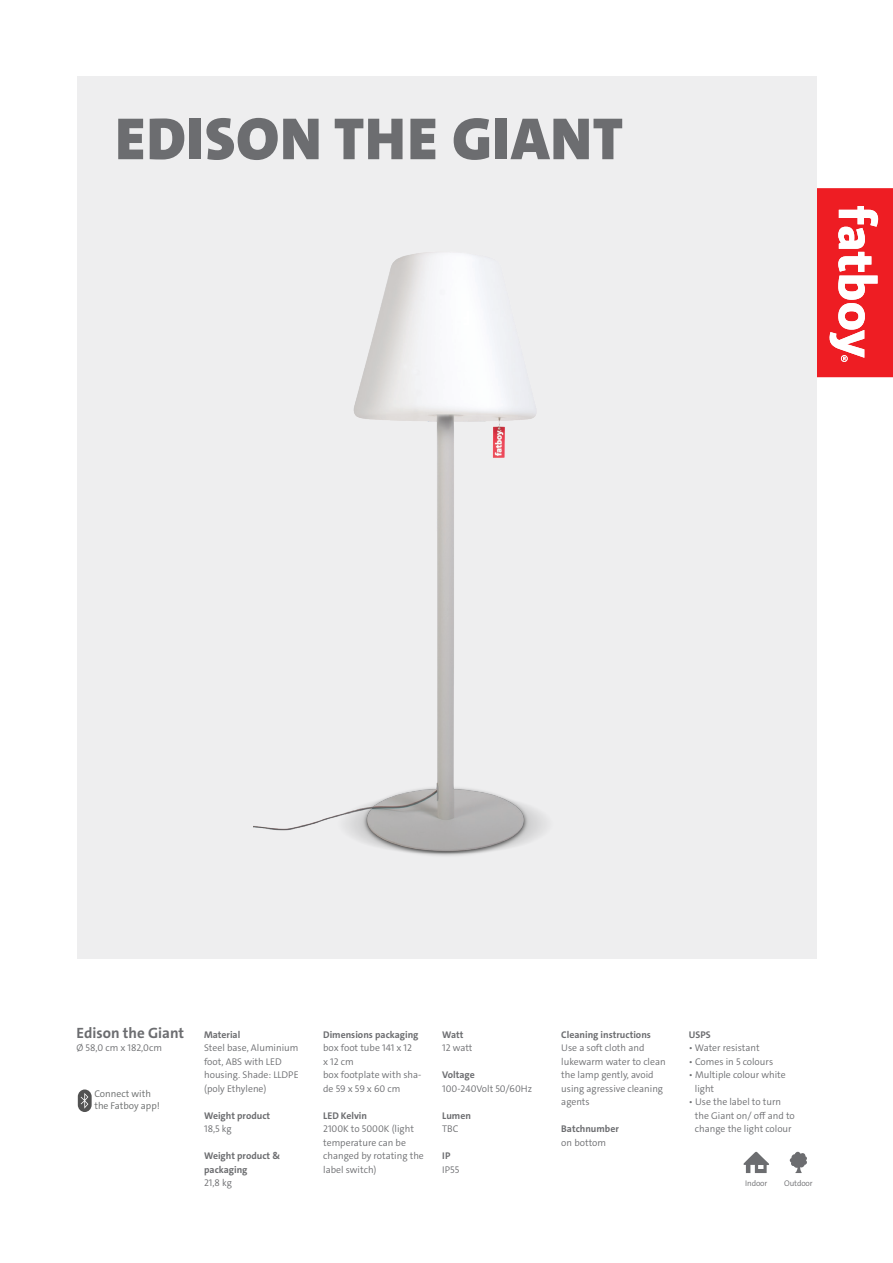
<style>
.page{position:relative;width:893px;height:1263px;background:#fff}
.page>*{position:absolute;margin:0;border:0;box-sizing:border-box;transform-origin:0 0}
.t1{font:900 60px "The Sans C4 s";letter-spacing:.02em;color:#6c6d70}
.t2{font:700 15px "The Sans C4 s";color:#6c6d70}
.t3{font:300 9.75px/13.5px "The Sans C4 s";color:#6c6d70}
.t4{font:700 9.75px "The Sans C4 s";color:#6c6d70}
.t5{font:300 9.75px/11.7px "The Sans C4 s";color:#666969}
.t6{font:300 8.25px "The Sans C4 s";letter-spacing:-.015em;color:#6c6d70}
</style>
<div class="page">
<svg style="left:816px;top:188px;width:77px;height:189px"></svg>
<div style="left:77px;top:77px;width:739px;height:882px;background:#eeeeef"></div>
<img style="left:254px;top:252px;width:292px;height:604px">
<svg style="left:790px;top:1152px;width:17px;height:21px"></svg>
<svg style="left:743px;top:1151px;width:26px;height:22px"></svg>
<svg style="left:78px;top:1089px;width:14px;height:23px"></svg>
<p class="t1" style="left:115px;top:100px;width:509px">EDISON THE GIANT</p>
<p class="t2" style="left:77px;top:1023px;width:109px">Edison the Giant</p>
<p class="t3" style="left:77px;top:1041px;width:87px">Ø 58,0 cm x 182,0cm</p>
<p class="t5" style="left:94px;top:1088px;width:67px">Connect with the Fatboy app!</p>
<p class="t4" style="left:204px;top:1028px;width:38px">Material</p>
<p class="t3" style="left:204px;top:1041px;width:96px">Steel base, Aluminium foot, ABS with LED housing. Shade: LLDPE (poly Ethylene)</p>
<p class="t4" style="left:204px;top:1109px;width:68px">Weight product</p>
<p class="t3" style="left:204px;top:1122px;width:29px">18,5 kg</p>
<p class="t4" style="left:204px;top:1150px;width:78px">Weight product &amp;</p>
<p class="t4" style="left:204px;top:1163px;width:45px">packaging</p>
<p class="t3" style="left:204px;top:1176px;width:29px">21,8 kg</p>
<p class="t4" style="left:323px;top:1028px;width:97px">Dimensions packaging</p>
<p class="t3" style="left:323px;top:1041px;width:90px">box foot tube 141 x 12 x 12 cm</p>
<p class="t3" style="left:323px;top:1068px;width:100px">box footplate with sha&shy;de 59 x 59 x 60 cm</p>
<p class="t4" style="left:323px;top:1109px;width:45px">LED Kelvin</p>
<p class="t3" style="left:323px;top:1122px;width:102px">2100K to 5000K (light temperature can be changed by rotating the label switch)</p>
<p class="t4" style="left:442px;top:1028px;width:23px">Watt</p>
<p class="t3" style="left:442px;top:1041px;width:32px">12 watt</p>
<p class="t4" style="left:442px;top:1069px;width:34px">Voltage</p>
<p class="t3" style="left:442px;top:1082px;width:91px">100-240Volt 50/60Hz</p>
<p class="t4" style="left:442px;top:1109px;width:30px">Lumen</p>
<p class="t3" style="left:442px;top:1122px;width:18px">TBC</p>
<p class="t4" style="left:442px;top:1150px;width:10px">IP</p>
<p class="t3" style="left:442px;top:1163px;width:19px">IP55</p>
<p class="t4" style="left:561px;top:1028px;width:91px">Cleaning instructions</p>
<p class="t3" style="left:561px;top:1041px;width:106px">Use a soft cloth and lukewarm water to clean the lamp gently, avoid using agressive cleaning agents</p>
<p class="t4" style="left:561px;top:1123px;width:59px">Batchnumber</p>
<p class="t3" style="left:561px;top:1136px;width:46px">on bottom</p>
<p class="t4" style="left:689px;top:1028px;width:23px">USPS</p>
<p class="t3" style="left:689px;top:1041px;width:72px">• Water resistant</p>
<p class="t3" style="left:689px;top:1055px;width:86px">• Comes in 5 colours</p>
<p class="t3" style="left:695px;top:1068px;width:92px;text-indent:-6px">• Multiple colour white light</p>
<p class="t3" style="left:695px;top:1095px;width:102px;text-indent:-6px">• Use the label to turn the Giant on/ off and to change the light colour</p>
<p class="t6" style="left:745px;top:1178px;width:24px">Indoor</p>
<p class="t6" style="left:784px;top:1178px;width:30px">Outdoor</p>
</div>
